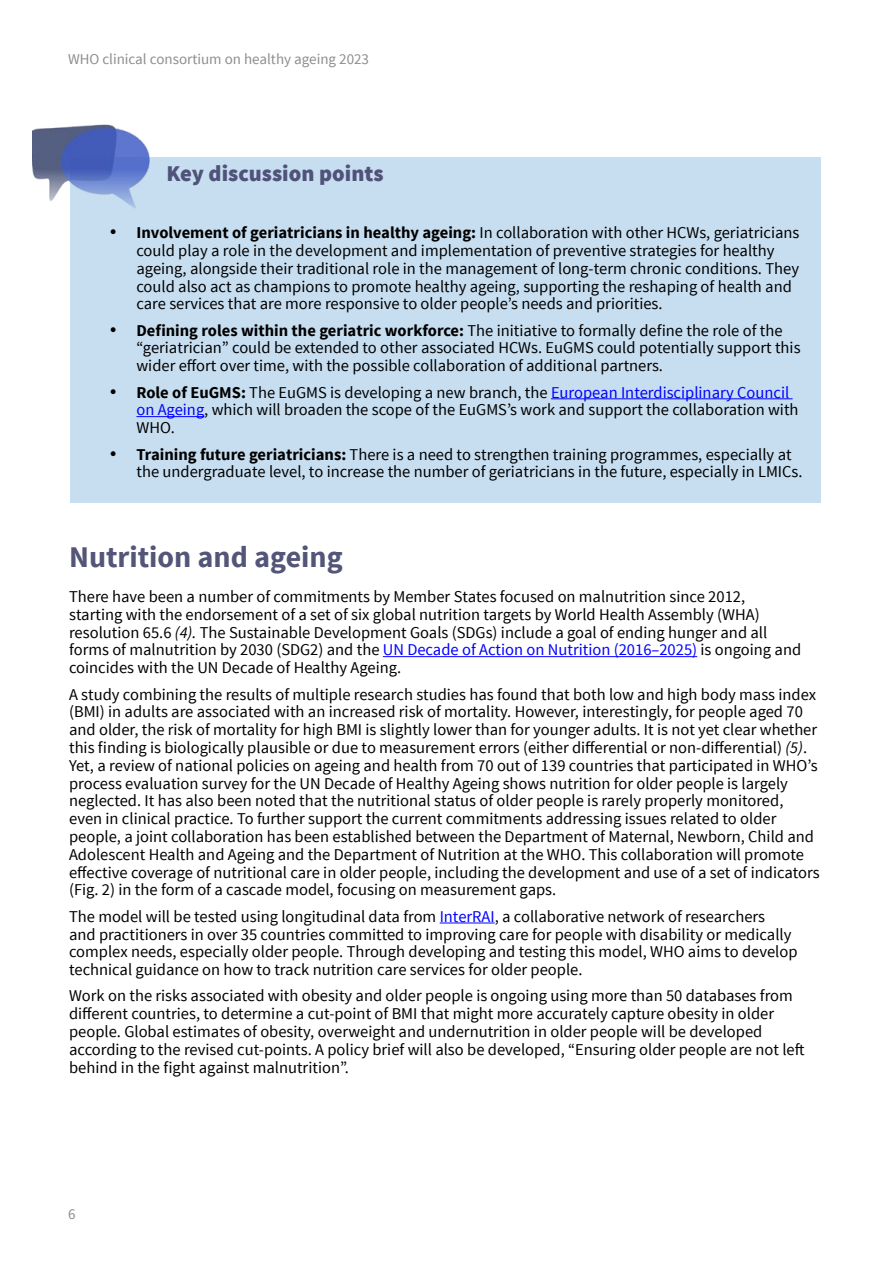
<style>
.page{position:relative;width:893px;height:1263px;background:#fff}
.page>*{position:absolute;margin:0;border:0;box-sizing:border-box;transform-origin:0 0}
.t1{font:700 30px "Source Sans Pro";color:#535678}
.t2{font:900 22.5px "Source Sans Pro";color:#505379}
.t3{font:16.5px/17.9px "Source Sans Pro";color:#000}
.t4{font:15px "Source Sans Pro";color:#8b8e90}
.s1{font-weight:700}
.s2{color:#00f}
.s3{font-style:italic}
</style>
<div class="page">
<hr style="left:383px;top:656px;width:314px;height:1px;background:#00f">
<hr style="left:440px;top:922px;width:55px;height:1px;background:#00f">
<div style="left:70px;top:158px;width:751px;height:345px;background:#c7def0"></div>
<hr style="left:551px;top:398px;width:242px;height:1px;background:#00f">
<hr style="left:136px;top:416px;width:68px;height:1px;background:#00f">
<img style="left:33px;top:124px;width:163px;height:84px">
<p class="t4" style="left:68px;top:50px;width:302px">WHO clinical consortium on healthy ageing 2023</p>
<h2 class="t2" style="left:166px;top:159px;width:219px">Key discussion points</h2>
<p class="t3" style="left:136px;top:224px;width:665px;text-indent:-27px">• <span class="s1">Involvement of geriatricians in healthy ageing:</span> In collaboration with other HCWs, geriatricians could play a role in the development and implementation of preventive strategies for healthy ageing, alongside their traditional role in the management of long-term chronic conditions. They could also act as champions to promote healthy ageing, supporting the reshaping of health and care services that are more responsive to older people’s needs and priorities.</p>
<p class="t3" style="left:136px;top:322px;width:666px;text-indent:-27px">• <span class="s1">Defining roles within the geriatric workforce:</span> The initiative to formally define the role of the “geriatrician” could be extended to other associated HCWs. EuGMS could potentially support this wider effort over time, with the possible collaboration of additional partners.</p>
<p class="t3" style="left:136px;top:383px;width:664px;text-indent:-27px">• <span class="s1">Role of EuGMS:</span> The EuGMS is developing a new branch, the <span class="s2">European Interdisciplinary Council on Ageing</span>, which will broaden the scope of the EuGMS’s work and support the collaboration with<br>WHO.</p>
<p class="t3" style="left:136px;top:445px;width:668px;text-indent:-27px">• <span class="s1">Training future geriatricians:</span> There is a need to strengthen training programmes, especially at the undergraduate level, to increase the number of geriatricians in the future, especially in LMICs.</p>
<h1 class="t1" style="left:69px;top:538px;width:275px">Nutrition and ageing</h1>
<p class="t3" style="left:69px;top:588px;width:734px">There have been a number of commitments by Member States focused on malnutrition since 2012, starting with the endorsement of a set of six global nutrition targets by World Health Assembly (WHA) resolution 65.6 <span class="s3">(4).</span> The Sustainable Development Goals (SDGs) include a goal of ending hunger and all forms of malnutrition by 2030 (SDG2) and the <span class="s2">UN Decade of Action on Nutrition (2016–2025)</span> is ongoing and coincides with the UN Decade of Healthy Ageing.</p>
<p class="t3" style="left:69px;top:685px;width:752px">A study combining the results of multiple research studies has found that both low and high body mass index (BMI) in adults are associated with an increased risk of mortality. However, interestingly, for people aged 70 and older, the risk of mortality for high BMI is slightly lower than for younger adults. It is not yet clear whether this finding is biologically plausible or due to measurement errors (either differential or non-differential) <span class="s3">(5)</span>.<br>Yet, a review of national policies on ageing and health from 70 out of 139 countries that participated in WHO’s process evaluation survey for the UN Decade of Healthy Ageing shows nutrition for older people is largely neglected. It has also been noted that the nutritional status of older people is rarely properly monitored, even in clinical practice. To further support the current commitments addressing issues related to older people, a joint collaboration has been established between the Department of Maternal, Newborn, Child and Adolescent Health and Ageing and the Department of Nutrition at the WHO. This collaboration will promote effective coverage of nutritional care in older people, including the development and use of a set of indicators (Fig. 2) in the form of a cascade model, focusing on measurement gaps.</p>
<p class="t3" style="left:69px;top:907px;width:730px">The model will be tested using longitudinal data from <span class="s2">InterRAI</span>, a collaborative network of researchers<br>and practitioners in over 35 countries committed to improving care for people with disability or medically complex needs, especially older people. Through developing and testing this model, WHO aims to develop technical guidance on how to track nutrition care services for older people.</p>
<p class="t3" style="left:69px;top:987px;width:737px">Work on the risks associated with obesity and older people is ongoing using more than 50 databases from different countries, to determine a cut-point of BMI that might more accurately capture obesity in older people. Global estimates of obesity, overweight and undernutrition in older people will be developed according to the revised cut-points. A policy brief will also be developed, “Ensuring older people are not left behind in the fight against malnutrition”.</p>
<p class="t4" style="left:68px;top:1205px;width:9px">6</p>
</div>
